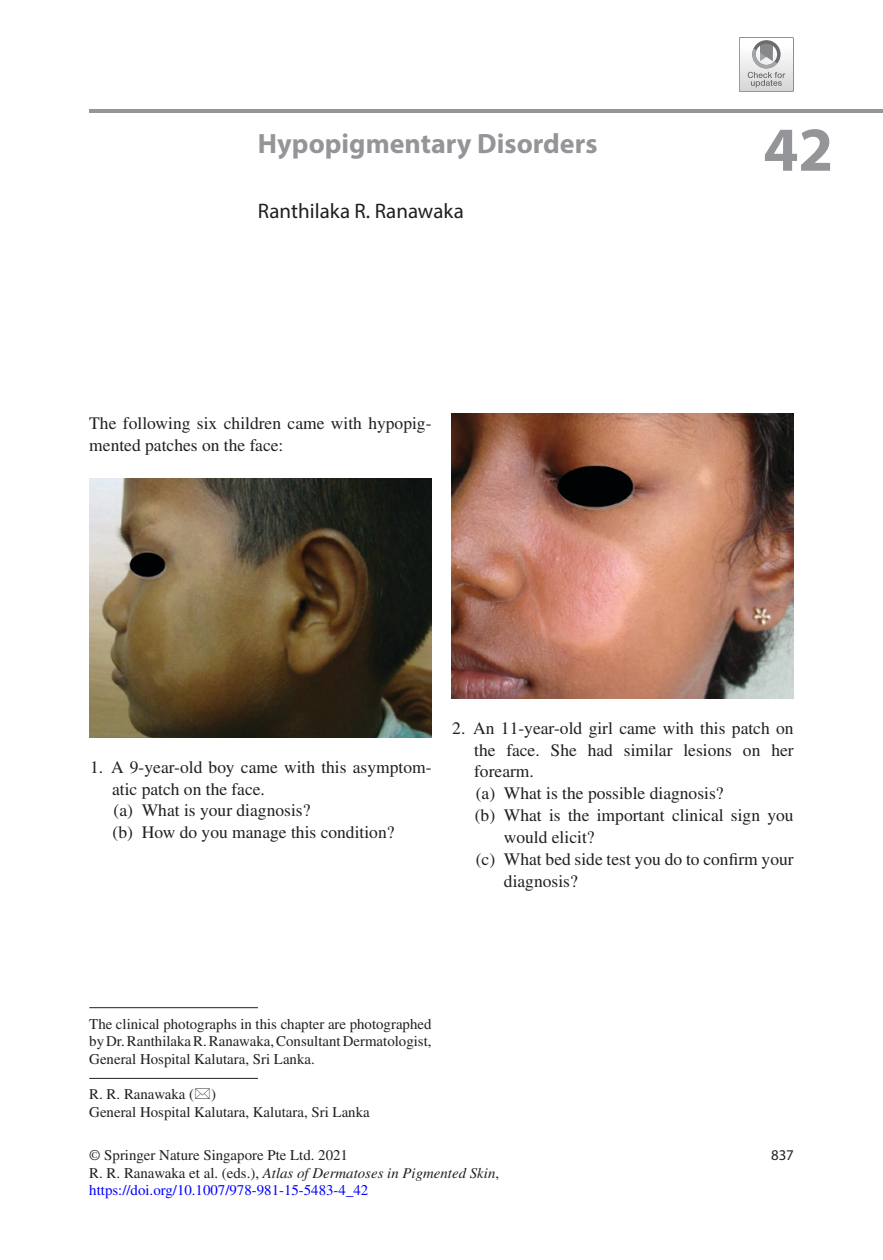
<style>
.page{position:relative;width:883px;height:1260px;background:#fff}
.page>*{position:absolute;margin:0;border:0;box-sizing:border-box;transform-origin:0 0}
.t1{font:700 63px "Myriad Pro";color:#939598}
.t2{font:700 28px "Myriad Pro";color:#939598}
.t3{font:21px "Myriad Pro";color:#231f20}
.t4{font:17.5px/21.9px "Times LT Std";color:#231f20}
.t5{font:14.88px/17.5px "Times LT Std";color:#231f20}
.t6{font:14.88px/17.5px "Times LT Std";color:#00f}
.t7{font:14.88px "Myriad Pro";color:#231f20}
.s1{color:#231f20}
.s2{font-style:italic;color:#231f20}
</style>
<div class="page">
<img style="left:741px;top:57px;width:51px;height:33px">
<div style="left:739px;top:37px;width:55px;height:55px;border:1px solid #8c8e91"></div>
<svg style="left:748px;top:40px;width:37px;height:47px"></svg>
<hr style="left:89px;top:109px;width:794px;height:3px;background:#939598">
<img style="left:89px;top:478px;width:343px;height:259px">
<img style="left:451px;top:414px;width:343px;height:284px">
<hr style="left:89px;top:1078px;width:169px;height:1px;background:#231f20">
<hr style="left:89px;top:1007px;width:169px;height:1px;background:#231f20">
<h2 class="t2" style="left:258px;top:125px;width:341px">Hypopigmentary Disorders</h2>
<p class="t3" style="left:258px;top:198px;width:207px">Ranthilaka R. Ranawaka</p>
<p class="t4" style="left:89px;top:412px;width:344px">The following six children came with hypopig&shy;mented patches on the face:</p>
<h1 class="t1" style="left:763px;top:108px;width:71px">42</h1>
<p class="t4" style="left:112px;top:756px;width:321px;text-indent:-22px">1. A 9-year-old boy came with this asymptom&shy;atic patch on the face.<br>(a) What is your diagnosis?<br>(b) How do you manage this condition?</p>
<p class="t4" style="left:452px;top:717px;width:343px">2. An 11-year-old girl came with this patch on</p>
<p class="t4" style="left:474px;top:739px;width:321px">the face. She had similar lesions on her</p>
<p class="t4" style="left:474px;top:761px;width:61px">forearm.</p>
<p class="t4" style="left:476px;top:782px;width:249px">(a) What is the possible diagnosis?</p>
<p class="t4" style="left:475px;top:804px;width:320px">(b) What is the important clinical sign you</p>
<p class="t4" style="left:504px;top:826px;width:92px">would elicit?</p>
<p class="t4" style="left:476px;top:848px;width:319px">(c) What bed side test you do to confirm your</p>
<p class="t4" style="left:504px;top:870px;width:75px">diagnosis?</p>
<p class="t5" style="left:89px;top:1015px;width:344px;text-align:justify">The clinical photographs in this chapter are photographed by Dr. Ranthilaka R. Ranawaka, Consultant Dermatologist, General Hospital Kalutara, Sri Lanka.</p>
<p class="t5" style="left:89px;top:1085px;width:282px">R. R. Ranawaka ( )<br>General Hospital Kalutara, Kalutara, Sri Lanka</p>
<p class="t5" style="left:89px;top:1147px;width:260px">© Springer Nature Singapore Pte Ltd. 2021</p>
<p class="t7" style="left:771px;top:1146px;width:24px">837</p>
<p class="t6" style="left:89px;top:1164px;width:411px"><span class="s1">R. R. Ranawaka et al. (eds.),</span> <span class="s2">Atlas of Dermatoses in Pigmented Skin</span><span class="s1">, </span>https://doi.org/10.1007/978-981-15-5483-4_42</p>
</div>
